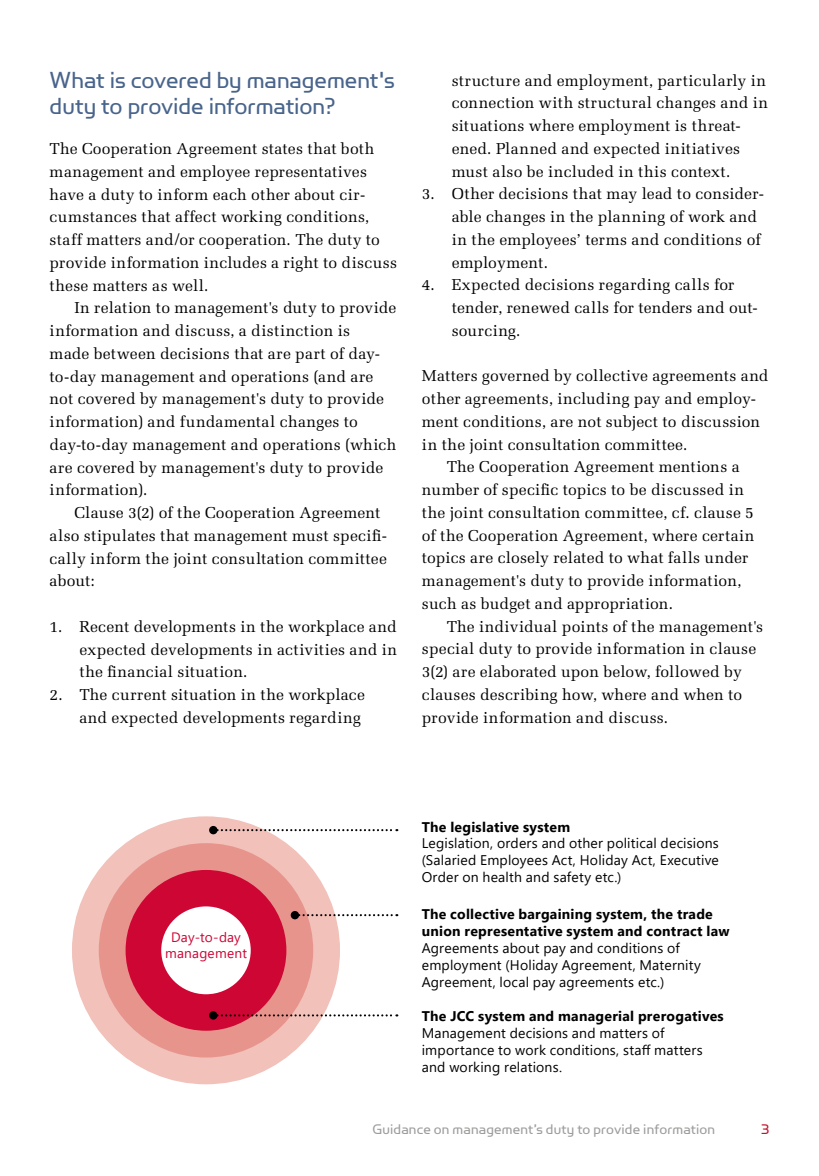
<style>
.page{position:relative;width:819px;height:1176px;background:#fff}
.page>*{position:absolute;margin:0;border:0;box-sizing:border-box;transform-origin:0 0}
.t1{font:26.25px/26.2px "Simian Display Orangutan";color:#49648c}
.t2{font:15.75px/22.8px "Melior LT Std";letter-spacing:.015em;color:#000}
.t3{font:15.75px "Simian Display Orangutan";letter-spacing:.01em;color:#9d9d9c}
.t4{font:15.75px "Simian Display Orangutan";color:#c5122c}
.t5{font:14px/16.8px "Segoe UI";letter-spacing:.015em;color:#000}
.t6{font:700 14px/16.8px "Segoe UI";letter-spacing:.02em;color:#000}
.t7{font:13.65px/15.8px "Segoe UI";letter-spacing:.015em;color:#ce0634;text-align:center}
</style>
<div class="page">
<div style="left:72px;top:816px;width:268px;height:268px;background:#f1c1ba;border-radius:50%"></div>
<div style="left:99px;top:843px;width:214px;height:214px;background:#e7948d;border-radius:50%"></div>
<div style="left:126px;top:870px;width:160px;height:160px;background:#ce0634;border-radius:50%"></div>
<svg style="left:217px;top:829px;width:180px;height:2px"></svg>
<div style="left:209px;top:826px;width:8px;height:8px;background:#000;border-radius:50%"></div>
<svg style="left:299px;top:914px;width:98px;height:2px"></svg>
<div style="left:291px;top:911px;width:8px;height:8px;background:#000;border-radius:50%"></div>
<svg style="left:217px;top:1014px;width:180px;height:2px"></svg>
<div style="left:209px;top:1011px;width:8px;height:8px;background:#000;border-radius:50%"></div>
<div style="left:161px;top:906px;width:90px;height:88px;background:#fff;border-radius:50%"></div>
<h1 class="t1" style="left:50px;top:66px;width:346px">What is covered by management's duty to provide information?</h1>
<p class="t2" style="left:50px;top:137px;width:349px">The Cooperation Agreement states that both management and employee representatives have a duty to inform each other about cir&shy;cumstances that affect working conditions, staff matters and/or cooperation. The duty to provide information includes a right to discuss these matters as well.</p>
<p class="t2" style="left:50px;top:297px;width:348px;text-indent:25px">In relation to management's duty to provide information and discuss, a distinction is<br>made between decisions that are part of day&shy;to-day management and operations (and are not covered by management's duty to provide information) and fundamental changes to day-to-day management and operations (which are covered by management's duty to provide information).</p>
<p class="t2" style="left:50px;top:501px;width:339px;text-indent:25px">Clause 3(2) of the Cooperation Agreement also stipulates that management must specifi&shy;cally inform the joint consultation committee about:</p>
<p class="t2" style="left:79px;top:615px;width:319px;text-align:justify;text-indent:-30px">1. Recent developments in the workplace and expected developments in activities and in the financial situation.</p>
<p class="t2" style="left:50px;top:683px;width:317px;text-align:right">2. The current situation in the workplace and expected developments regarding</p>
<p class="t2" style="left:451px;top:69px;width:318px">structure and employment, particularly in connection with structural changes and in situations where employment is threat&shy;ened. Planned and expected initiatives must also be included in this context.</p>
<p class="t2" style="left:451px;top:183px;width:314px;text-indent:-30px">3. Other decisions that may lead to consider&shy;able changes in the planning of work and in the employees’ terms and conditions of employment.</p>
<p class="t2" style="left:451px;top:274px;width:307px;text-indent:-30px">4. Expected decisions regarding calls for tender, renewed calls for tenders and out&shy;sourcing.</p>
<p class="t2" style="left:422px;top:365px;width:348px">Matters governed by collective agreements and</p>
<p class="t2" style="left:422px;top:387px;width:335px">other agreements, including pay and employ-</p>
<p class="t2" style="left:422px;top:410px;width:340px">ment conditions, are not subject to discussion</p>
<p class="t2" style="left:422px;top:433px;width:267px">in the joint consultation committee.</p>
<p class="t2" style="left:446px;top:456px;width:294px">The Cooperation Agreement mentions a</p>
<p class="t2" style="left:422px;top:478px;width:324px">number of specific topics to be discussed in</p>
<p class="t2" style="left:422px;top:501px;width:333px">the joint consultation committee, cf. clause 5</p>
<p class="t2" style="left:422px;top:524px;width:334px">of the Cooperation Agreement, where certain</p>
<p class="t2" style="left:422px;top:547px;width:328px">topics are closely related to what falls under</p>
<p class="t2" style="left:422px;top:569px;width:321px">management's duty to provide information,</p>
<p class="t2" style="left:422px;top:592px;width:253px">such as budget and appropriation.</p>
<p class="t2" style="left:446px;top:615px;width:318px">The individual points of the management's</p>
<p class="t2" style="left:422px;top:637px;width:336px">special duty to provide information in clause</p>
<p class="t2" style="left:422px;top:660px;width:321px">3(2) are elaborated upon below, followed by</p>
<p class="t2" style="left:422px;top:683px;width:322px">clauses describing how, where and when to</p>
<p class="t2" style="left:422px;top:706px;width:248px">provide information and discuss.</p>
<p class="t7" style="left:165px;top:928px;width:83px">Day-to-day management</p>
<p class="t6" style="left:422px;top:817px;width:150px">The legislative system</p>
<p class="t5" style="left:422px;top:834px;width:298px;text-align:justify">Legislation, orders and other political decisions (Salaried Employees Act, Holiday Act, Executive Order on health and safety etc.)</p>
<p class="t6" style="left:422px;top:905px;width:309px">The collective bargaining system, the trade union representative system and contract law</p>
<p class="t5" style="left:422px;top:938px;width:281px">Agreements about pay and conditions of employment (Holiday Agreement, Maternity<br>Agreement, local pay agreements etc.)</p>
<p class="t6" style="left:422px;top:1007px;width:303px">The JCC system and managerial prerogatives</p>
<p class="t5" style="left:422px;top:1023px;width:282px">Management decisions and matters of importance to work conditions, staff matters and working relations.</p>
<p class="t3" style="left:372px;top:1121px;width:344px">Guidance on management’s duty to provide information</p>
<p class="t4" style="left:761px;top:1121px;width:10px">3</p>
</div>
